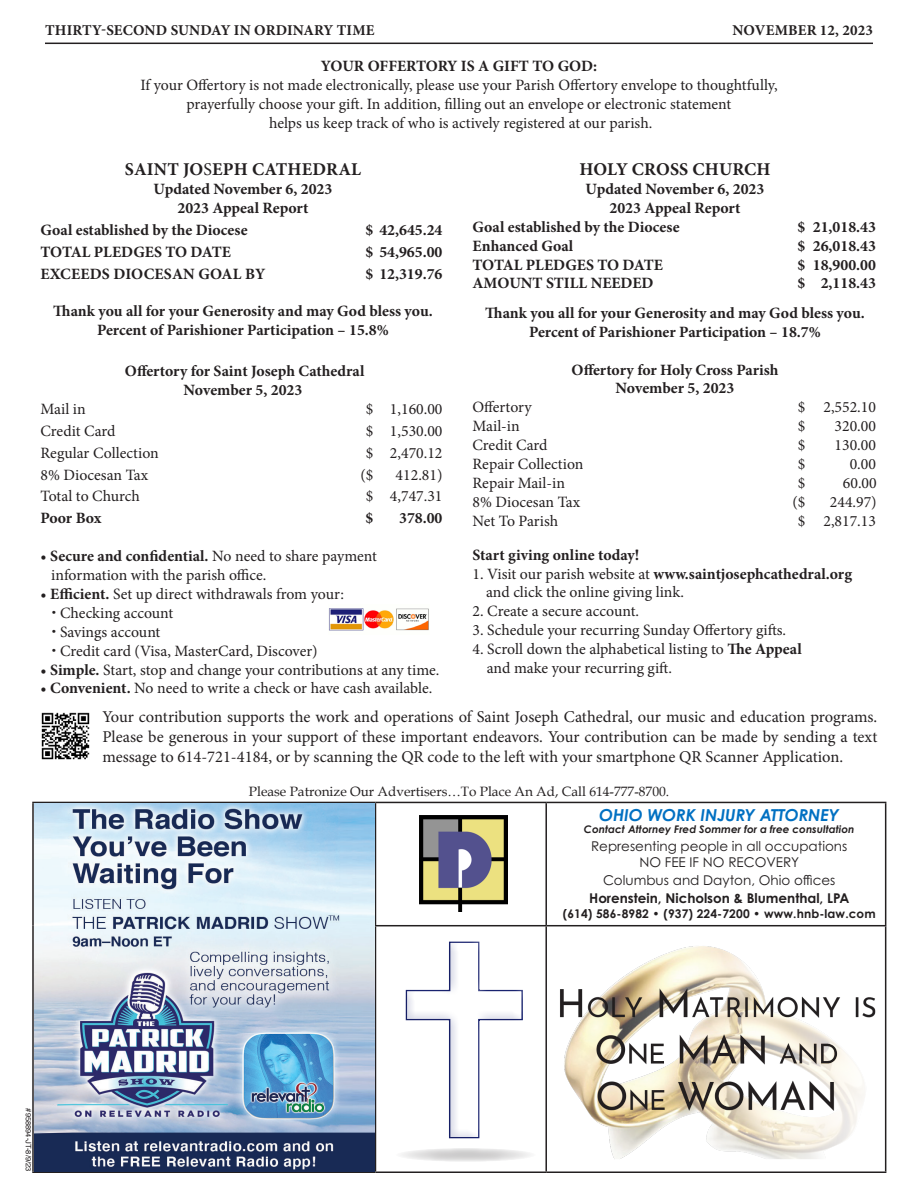
<style>
.page{position:relative;width:918px;height:1188px;background:#fff}
.page>*{position:absolute;margin:0;border:0;box-sizing:border-box;transform-origin:0 0}
.t1{font:700 18px "Minion Pro";letter-spacing:.01em;color:#231f20}
.t2{font:16.5px/19.8px "Minion Pro";color:#231f20;text-align:justify}
.t3{font:italic 700 16.5px "Century Gothic Pro";color:#0170c2}
.t4{font:15.75px "Minion Pro";color:#231f20}
.Pa1{font:700 15.75px "Minion Pro";color:#231f20}
.t5{font:700 15px "Minion Pro";letter-spacing:.01em;color:#231f20}
.t6{font:700 13.5px/17.7px "Century Gothic Pro";color:#231f20;text-align:center}
.t7{font:13.5px "Book Antiqua";color:#231f20}
.t8{font:13.5px/16.2px "Century Gothic Pro";color:#231f20;text-align:center}
.t9{font:700 12px "Century Gothic Pro";letter-spacing:.01em;color:#231f20}
.t10{font:italic 700 10.5px "Century Gothic Pro";color:#231f20}
.t11{font:7.5px "Helvetica";color:#231f20}
.s1{font-weight:400}
.s2{font-weight:700}
</style>
<div class="page">
<hr style="left:45px;top:43px;width:828px;height:1px;background:#231f20">
<hr style="left:32px;top:802px;width:343px;height:1px;background:#231f20">
<hr style="left:32px;top:803px;width:2px;height:123px;background:#231f20">
<hr style="left:375px;top:802px;width:171px;height:1px;background:#231f20">
<hr style="left:375px;top:803px;width:1px;height:122px;background:#231f20">
<hr style="left:546px;top:802px;width:340px;height:1px;background:#231f20">
<hr style="left:545px;top:803px;width:2px;height:122px;background:#231f20">
<hr style="left:885px;top:803px;width:1px;height:122px;background:#231f20">
<hr style="left:32px;top:926px;width:2px;height:246px;background:#231f20">
<hr style="left:375px;top:925px;width:171px;height:1px;background:#231f20">
<hr style="left:375px;top:926px;width:1px;height:246px;background:#231f20">
<hr style="left:546px;top:925px;width:340px;height:1px;background:#231f20">
<hr style="left:545px;top:926px;width:2px;height:246px;background:#231f20">
<hr style="left:885px;top:926px;width:1px;height:246px;background:#231f20">
<hr style="left:32px;top:1172px;width:343px;height:1px;background:#231f20">
<hr style="left:375px;top:1172px;width:171px;height:1px;background:#231f20">
<hr style="left:546px;top:1172px;width:340px;height:1px;background:#231f20">
<img style="left:35px;top:803px;width:340px;height:369px">
<div style="left:404px;top:940px;width:122px;height:201px;background:#1a2470;opacity:.31"></div>
<svg style="left:395px;top:1148px;width:141px;height:14px"></svg>
<img style="left:420px;top:816px;width:88px;height:96px">
<img style="left:560px;top:946px;width:315px;height:213px">
<img style="left:329px;top:608px;width:100px;height:23px">
<img style="left:41px;top:712px;width:49px;height:48px">
<p class="t5" style="left:45px;top:20px;width:331px">THIRTY-SECOND SUNDAY IN ORDINARY TIME</p>
<p class="t5" style="left:732px;top:20px;width:142px">NOVEMBER 12, 2023</p>
<p class="Pa1" style="left:321px;top:55px;width:278px">YOUR OFFERTORY IS A GIFT TO GOD:</p>
<p class="t4" style="left:140px;top:74px;width:639px">If your Offertory is not made electronically, please use your Parish Offertory envelope to thoughtfully,</p>
<p class="t4" style="left:187px;top:93px;width:546px">prayerfully choose your gift. In addition, filling out an envelope or electronic statement</p>
<p class="t4" style="left:269px;top:112px;width:385px">helps us keep track of who is actively registered at our parish.</p>
<p class="t1" style="left:125px;top:157px;width:238px">SAINT JO<span class="s1">S</span>EPH CATHEDRAL</p>
<p class="Pa1" style="left:154px;top:178px;width:180px">Updated November 6, 2023</p>
<p class="Pa1" style="left:177px;top:197px;width:133px">2023 Appeal Report</p>
<p class="Pa1" style="left:40px;top:219px;width:209px">Goal established by the Diocese</p>
<p class="Pa1" style="left:366px;top:219px;width:78px">$ 42,645.24</p>
<p class="Pa1" style="left:40px;top:241px;width:192px">TOTAL PLEDGES TO DATE</p>
<p class="Pa1" style="left:366px;top:241px;width:78px">$ 54,965.00</p>
<p class="Pa1" style="left:41px;top:262px;width:226px">EXCEEDS DIOCESAN GOAL BY</p>
<p class="Pa1" style="left:366px;top:262px;width:78px">$ 12,319.76</p>
<p class="Pa1" style="left:53px;top:300px;width:381px">Thank you all for your Generosity and may God bless you.</p>
<p class="Pa1" style="left:97px;top:319px;width:293px">Percent of Parishioner Participation – 15.8%</p>
<p class="Pa1" style="left:125px;top:360px;width:241px">Offertory for Saint Joseph Cathedral</p>
<p class="Pa1" style="left:184px;top:379px;width:120px">November 5, 2023</p>
<p class="t4" style="left:40px;top:398px;width:47px">Mail in</p>
<p class="t4" style="left:366px;top:398px;width:78px">$ 1,160.00</p>
<p class="t4" style="left:40px;top:420px;width:76px">Credit Card</p>
<p class="t4" style="left:366px;top:420px;width:78px">$ 1,530.00</p>
<p class="t4" style="left:40px;top:442px;width:120px">Regular Collection</p>
<p class="t4" style="left:366px;top:442px;width:78px">$ 2,470.12</p>
<p class="t4" style="left:40px;top:464px;width:109px">8% Diocesan Tax</p>
<p class="t4" style="left:360px;top:464px;width:15px">($</p>
<p class="t4" style="left:396px;top:464px;width:48px">412.81)</p>
<p class="t4" style="left:40px;top:486px;width:101px">Total to Church</p>
<p class="t4" style="left:366px;top:486px;width:78px">$ 4,747.31</p>
<p class="Pa1" style="left:40px;top:507px;width:62px">Poor Box</p>
<p class="Pa1" style="left:366px;top:507px;width:9px">$</p>
<p class="Pa1" style="left:399px;top:507px;width:45px">378.00</p>
<p class="Pa1" style="left:40px;top:545px;width:338px"><span class="s1">•</span> Secure and confidential. <span class="s1">No need to share payment</span></p>
<p class="t4" style="left:51px;top:565px;width:217px">information with the parish office.</p>
<p class="t4" style="left:40px;top:583px;width:305px">• <span class="s2">Efficient.</span> Set up direct withdrawals from your:</p>
<p class="t4" style="left:60px;top:602px;width:115px">Checking account</p>
<p class="t4" style="left:60px;top:621px;width:102px">Savings account</p>
<p class="t4" style="left:60px;top:640px;width:259px">Credit card (Visa, MasterCard, Discover)</p>
<p class="t4" style="left:40px;top:659px;width:400px">• <span class="s2">Simple.</span> Start, stop and change your contributions at any time.</p>
<p class="t4" style="left:40px;top:678px;width:393px">• <span class="s2">Convenient.</span> No need to write a check or have cash available.</p>
<p class="t1" style="left:579px;top:157px;width:193px">HOLY CROSS CHURCH</p>
<p class="Pa1" style="left:586px;top:178px;width:180px">Updated November 6, 2023</p>
<p class="Pa1" style="left:609px;top:197px;width:133px">2023 Appeal Report</p>
<p class="Pa1" style="left:472px;top:216px;width:209px">Goal established by the Diocese</p>
<p class="Pa1" style="left:798px;top:216px;width:80px">$ 21,018.43</p>
<p class="Pa1" style="left:472px;top:235px;width:102px">Enhanced Goal</p>
<p class="Pa1" style="left:798px;top:235px;width:80px">$ 26,018.43</p>
<p class="Pa1" style="left:472px;top:253px;width:192px">TOTAL PLEDGES TO DATE</p>
<p class="Pa1" style="left:798px;top:253px;width:80px">$ 18,900.00</p>
<p class="Pa1" style="left:472px;top:272px;width:183px">AMOUNT STILL NEEDED</p>
<p class="Pa1" style="left:798px;top:272px;width:80px">$ 2,118.43</p>
<p class="Pa1" style="left:485px;top:302px;width:381px">Thank you all for your Generosity and may God bless you.</p>
<p class="Pa1" style="left:529px;top:321px;width:293px">Percent of Parishioner Participation – 18.7%</p>
<p class="Pa1" style="left:572px;top:358px;width:208px">Offertory for Holy Cross Parish</p>
<p class="Pa1" style="left:616px;top:377px;width:120px">November 5, 2023</p>
<p class="t4" style="left:472px;top:397px;width:61px">Offertory</p>
<p class="t4" style="left:798px;top:397px;width:80px">$ 2,552.10</p>
<p class="t4" style="left:472px;top:416px;width:49px">Mail-in</p>
<p class="t4" style="left:798px;top:416px;width:9px">$</p>
<p class="t4" style="left:835px;top:416px;width:43px">320.00</p>
<p class="t4" style="left:472px;top:435px;width:76px">Credit Card</p>
<p class="t4" style="left:798px;top:435px;width:9px">$</p>
<p class="t4" style="left:835px;top:435px;width:43px">130.00</p>
<p class="t4" style="left:472px;top:454px;width:113px">Repair Collection</p>
<p class="t4" style="left:798px;top:454px;width:9px">$</p>
<p class="t4" style="left:850px;top:454px;width:28px">0.00</p>
<p class="t4" style="left:472px;top:472px;width:94px">Repair Mail-in</p>
<p class="t4" style="left:798px;top:472px;width:9px">$</p>
<p class="t4" style="left:843px;top:472px;width:35px">60.00</p>
<p class="t4" style="left:472px;top:491px;width:109px">8% Diocesan Tax</p>
<p class="t4" style="left:792px;top:491px;width:15px">($</p>
<p class="t4" style="left:830px;top:491px;width:48px">244.97)</p>
<p class="t4" style="left:472px;top:510px;width:87px">Net To Parish</p>
<p class="t4" style="left:798px;top:510px;width:80px">$ 2,817.13</p>
<p class="Pa1" style="left:472px;top:544px;width:168px">Start giving online today!</p>
<p class="Pa1" style="left:472px;top:562px;width:381px"><span class="s1">1. Visit our parish website at</span> www.saintjosephcathedral.org</p>
<p class="t4" style="left:486px;top:582px;width:199px">and click the online giving link.</p>
<p class="t4" style="left:472px;top:601px;width:168px">2. Create a secure account.</p>
<p class="t4" style="left:472px;top:620px;width:315px">3. Schedule your recurring Sunday Offertory gifts.</p>
<p class="t4" style="left:472px;top:639px;width:331px">4. Scroll down the alphabetical listing to <span class="s2">The Appeal</span></p>
<p class="t4" style="left:487px;top:658px;width:187px">and make your recurring gift.</p>
<p class="t2" style="left:102px;top:707px;width:777px">Your contribution supports the work and operations of Saint Joseph Cathedral, our music and education programs.<br>Please be generous in your support of these important endeavors. Your contribution can be made by sending a text message to 614-721-4184, or by scanning the QR code to the left with your smartphone QR Scanner Application.</p>
<p class="t7" style="left:249px;top:782px;width:422px">Please Patronize Our Advertisers…To Place An Ad, Call 614-777-8700.</p>
<p class="t3" style="left:599px;top:804px;width:242px">OHIO WORK INJURY ATTORNEY</p>
<p class="t10" style="left:584px;top:823px;width:272px">Contact Attorney Fred Sommer for a free consultation</p>
<p class="t8" style="left:591px;top:838px;width:258px">Representing people in all occupations<br>NO FEE IF NO RECOVERY</p>
<p class="t6" style="left:589px;top:871px;width:262px"><span class="s1">Columbus and Dayton, Ohio offices<br></span>Horenstein, Nicholson &amp; Blumenthal, LPA</p>
<p class="t9" style="left:563px;top:907px;width:314px">(614) 586-8982 • (937) 224-7200 • www.hnb-law.com</p>
<p class="t11" style="left:34px;top:1108px;width:64px;rotate:90deg">#958894-JT-8/9/23</p>
</div>
